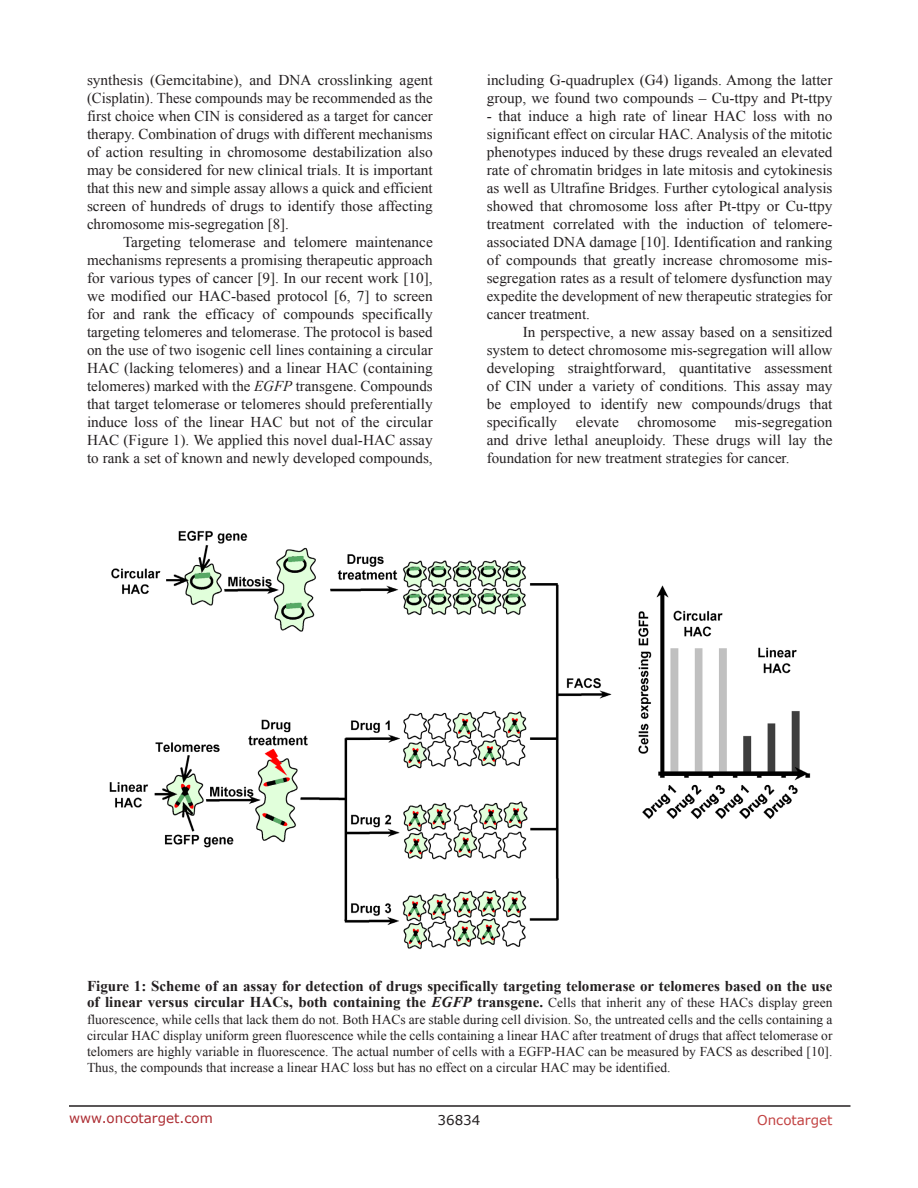
<style>
.page{position:relative;width:918px;height:1188px;background:#fff}
.page>*{position:absolute;margin:0;border:0;box-sizing:border-box;transform-origin:0 0}
.BodyText{font:15px/18px "Times New Roman";color:#231f20;text-align:justify}
.figuretext{font:700 15px/16.2px "Times New Roman";color:#231f20}
.figuretext-2{font:13.5px/16.2px "Times New Roman";color:#231f20;text-align:justify}
.t1{font:13.5px "Verdana";color:#ac2b31}
.t2{font:13.5px "Verdana";color:#c24141}
.t3{font:13.5px "Verdana";color:#231f20}
.s1{font-style:italic}
.s2{font-weight:400;font-size:13.5px}
</style>
<div class="page">
<hr style="left:69px;top:1105px;width:781px;height:2px;background:#231f20">
<img style="left:109px;top:530px;width:702px;height:420px">
<p class="BodyText" style="left:87px;top:71px;width:347px">synthesis (Gemcitabine), and DNA crosslinking agent (Cisplatin). These compounds may be recommended as the first choice when CIN is considered as a target for cancer therapy. Combination of drugs with different mechanisms of action resulting in chromosome destabilization also may be considered for new clinical trials. It is important that this new and simple assay allows a quick and efficient screen of hundreds of drugs to identify those affecting chromosome mis-segregation [8].</p>
<p class="BodyText" style="left:87px;top:233px;width:347px;text-indent:36px">Targeting telomerase and telomere maintenance mechanisms represents a promising therapeutic approach for various types of cancer [9]. In our recent work [10], we modified our HAC-based protocol [6, 7] to screen for and rank the efficacy of compounds specifically targeting telomeres and telomerase. The protocol is based on the use of two isogenic cell lines containing a circular HAC (lacking telomeres) and a linear HAC (containing telomeres) marked with the <span class="s1">EGFP</span> transgene. Compounds that target telomerase or telomeres should preferentially induce loss of the linear HAC but not of the circular HAC (Figure 1). We applied this novel dual-HAC assay to rank a set of known and newly developed compounds,</p>
<p class="BodyText" style="left:487px;top:71px;width:347px">including G-quadruplex (G4) ligands. Among the latter group, we found two compounds – Cu-ttpy and Pt-ttpy</p>
<p class="BodyText" style="left:487px;top:107px;width:347px">- that induce a high rate of linear HAC loss with no significant effect on circular HAC. Analysis of the mitotic phenotypes induced by these drugs revealed an elevated rate of chromatin bridges in late mitosis and cytokinesis as well as Ultrafine Bridges. Further cytological analysis showed that chromosome loss after Pt-ttpy or Cu-ttpy treatment correlated with the induction of telomere&shy;associated DNA damage [10]. Identification and ranking of compounds that greatly increase chromosome mis&shy;segregation rates as a result of telomere dysfunction may expedite the development of new therapeutic strategies for cancer treatment.</p>
<p class="BodyText" style="left:487px;top:323px;width:347px;text-indent:36px">In perspective, a new assay based on a sensitized system to detect chromosome mis-segregation will allow developing straightforward, quantitative assessment of CIN under a variety of conditions. This assay may be employed to identify new compounds/drugs that specifically elevate chromosome mis-segregation and drive lethal aneuploidy. These drugs will lay the foundation for new treatment strategies for cancer.</p>
<p class="figuretext" style="left:87px;top:978px;width:747px">Figure 1: Scheme of an assay for detection of drugs specifically targeting telomerase or telomeres based on the use of linear versus circular HACs, both containing the <span class="s1">EGFP</span> transgene. <span class="s2">Cells that inherit any of these HACs display green</span></p>
<p class="figuretext-2" style="left:87px;top:1011px;width:747px">fluorescence, while cells that lack them do not. Both HACs are stable during cell division. So, the untreated cells and the cells containing a circular HAC display uniform green fluorescence while the cells containing a linear HAC after treatment of drugs that affect telomerase or telomers are highly variable in fluorescence. The actual number of cells with a EGFP-HAC can be measured by FACS as described [10].<br>Thus, the compounds that increase a linear HAC loss but has no effect on a circular HAC may be identified.</p>
<p class="t1" style="left:69px;top:1109px;width:145px">www.oncotarget.com</p>
<p class="t3" style="left:438px;top:1111px;width:44px">36834</p>
<p class="t2" style="left:757px;top:1111px;width:77px">Oncotarget</p>
</div>
